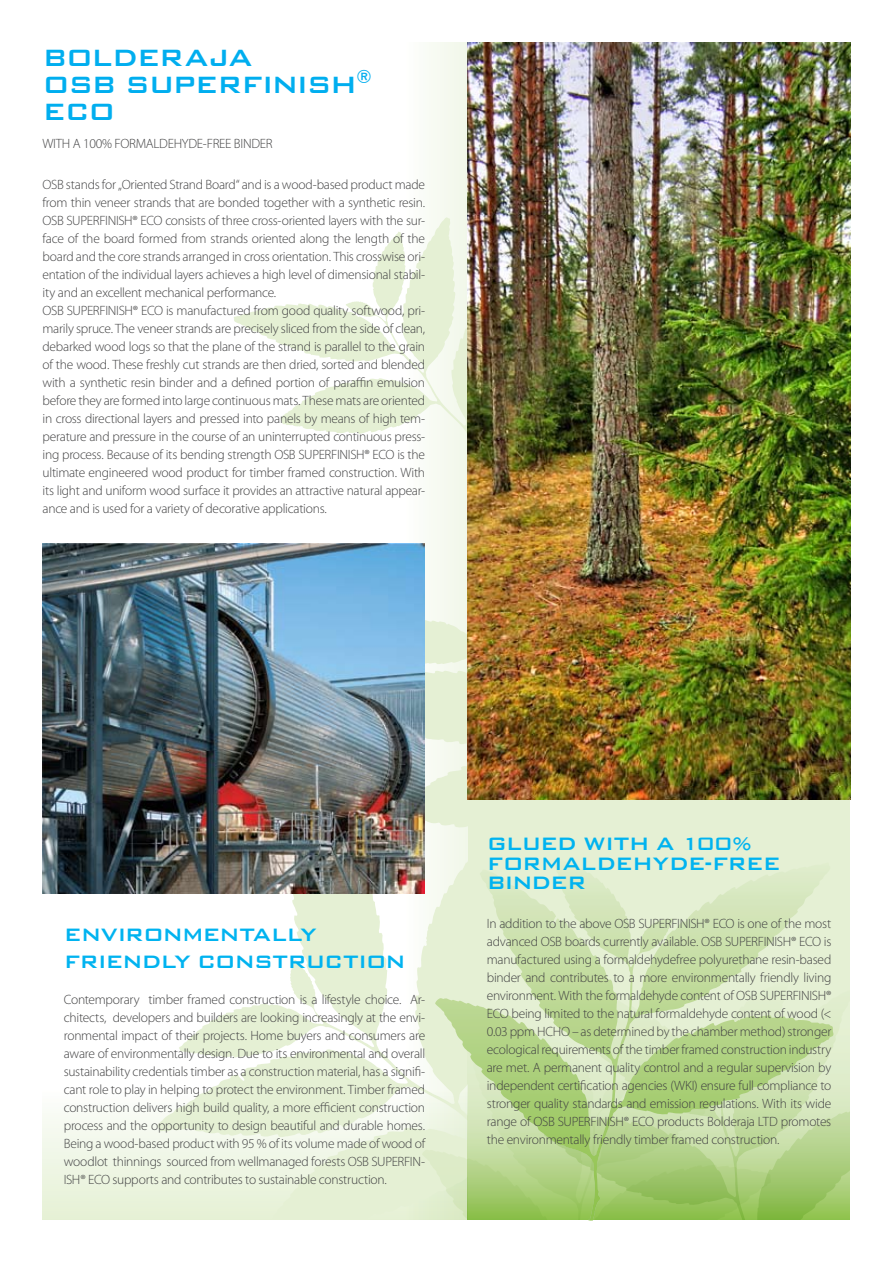
<style>
.page{position:relative;width:893px;height:1263px;background:#fff}
.page>*{position:absolute;margin:0;border:0;box-sizing:border-box;transform-origin:0 0}
.t1{font:500 31.5px/27px "Bank Gothic BT";letter-spacing:-.055em;color:#00aeef}
.t2{font:500 24px/19.5px "Bank Gothic BT";letter-spacing:-.05em;color:#00b3f0}
.t3{font:300 13.5px/18px "Myriad Pro";letter-spacing:-.02em;color:#414142;text-align:justify}
</style>
<div class="page">
<div style="left:405px;top:43px;width:132px;height:1177px;background:#f7faf2"></div>
<div style="left:43px;top:1089px;width:425px;height:131px;background:linear-gradient(to bottom,#fdfefc,#e5f0d4)"></div>
<svg style="left:234px;top:217px;width:234px;height:224px"></svg>
<svg style="left:157px;top:840px;width:278px;height:380px"></svg>
<svg style="left:325px;top:441px;width:143px;height:399px"></svg>
<div style="left:468px;top:43px;width:382px;height:1177px;background:#e5f0d4"></div>
<svg style="left:834px;top:1022px;width:16px;height:198px"></svg>
<svg style="left:435px;top:861px;width:399px;height:359px"></svg>
<svg style="left:614px;top:862px;width:216px;height:244px"></svg>
<img style="left:43px;top:544px;width:381px;height:349px">
<img style="left:468px;top:43px;width:382px;height:756px">
<h1 class="t1" style="left:43px;top:44px;width:331px">BOLDERAJA<br>OSB SUPERFINISH<sup>®<br></sup>ECO</h1>
<p class="t3" style="left:43px;top:134px;width:232px">WITH A 100% FORMALDEHYDE-FREE BINDER</p>
<p class="t3" style="left:43px;top:175px;width:384px;text-align:left">OSB stands for „Oriented Strand Board“ and is a wood-based product made from thin veneer strands that are bonded together with a synthetic resin.<br>OSB SUPERFINISH® ECO consists of three cross-oriented layers with the sur&shy;face of the board formed from strands oriented along the length of the board and the core strands arranged in cross orientation. This crosswise ori&shy;entation of the individual layers achieves a high level of dimensional stabil&shy;ity and an excellent mechanical performance.<br>OSB SUPERFINISH® ECO is manufactured from good quality softwood, pri&shy;marily spruce. The veneer strands are precisely sliced from the side of clean, debarked wood logs so that the plane of the strand is parallel to the grain of the wood. These freshly cut strands are then dried, sorted and blended with a synthetic resin binder and a defined portion of paraffin emulsion before they are formed into large continuous mats. These mats are oriented in cross directional layers and pressed into panels by means of high tem&shy;perature and pressure in the course of an uninterrupted continuous press&shy;ing process. Because of its bending strength OSB SUPERFINISH® ECO is the ultimate engineered wood product for timber framed construction. With its light and uniform wood surface it provides an attractive natural appear&shy;ance and is used for a variety of decorative applications.</p>
<h2 class="t2" style="left:64px;top:920px;width:344px;line-height:27px">ENVIRONMENTALLY<br>FRIENDLY CONSTRUCTION</h2>
<p class="t3" style="left:64px;top:990px;width:363px">Contemporary timber framed construction is a lifestyle choice. Ar&shy;chitects, developers and builders are looking increasingly at the envi&shy;ronmental impact of their projects. Home buyers and consumers are aware of environmentally design. Due to its environmental and overall sustainability credentials timber as a construction material, has a signifi&shy;cant role to play in helping to protect the environment. Timber framed construction delivers high build quality, a more efficient construction process and the opportunity to design beautiful and durable homes.<br>Being a wood-based product with 95 % of its volume made of wood of woodlot thinnings sourced from wellmanaged forests OSB SUPERFIN-ISH® ECO supports and contributes to sustainable construction.</p>
<h2 class="t2" style="left:487px;top:833px;width:296px">GLUED WITH A 100%<br>FORMALDEHYDE-FREE<br>BINDER</h2>
<p class="t3" style="left:487px;top:914px;width:346px">In addition to the above OSB SUPERFINISH® ECO is one of the most advanced OSB boards currently available. OSB SUPERFINISH® ECO is manufactured using a formaldehydefree polyurethane resin-based binder and contributes to a more environmentally friendly living environment. With the formaldehyde content of OSB SUPERFINISH® ECO being limited to the natural formaldehyde content of wood (&lt; 0.03 ppm HCHO – as determined by the chamber method) stronger ecological requirements of the timber framed construction industry are met. A permanent quality control and a regular supervision by independent certification agencies (WKI) ensure full compliance to stronger quality standards and emission regulations. With its wide range of OSB SUPERFINISH® ECO products Bolderaja LTD promotes the environmentally friendly timber framed construction.</p>
</div>
